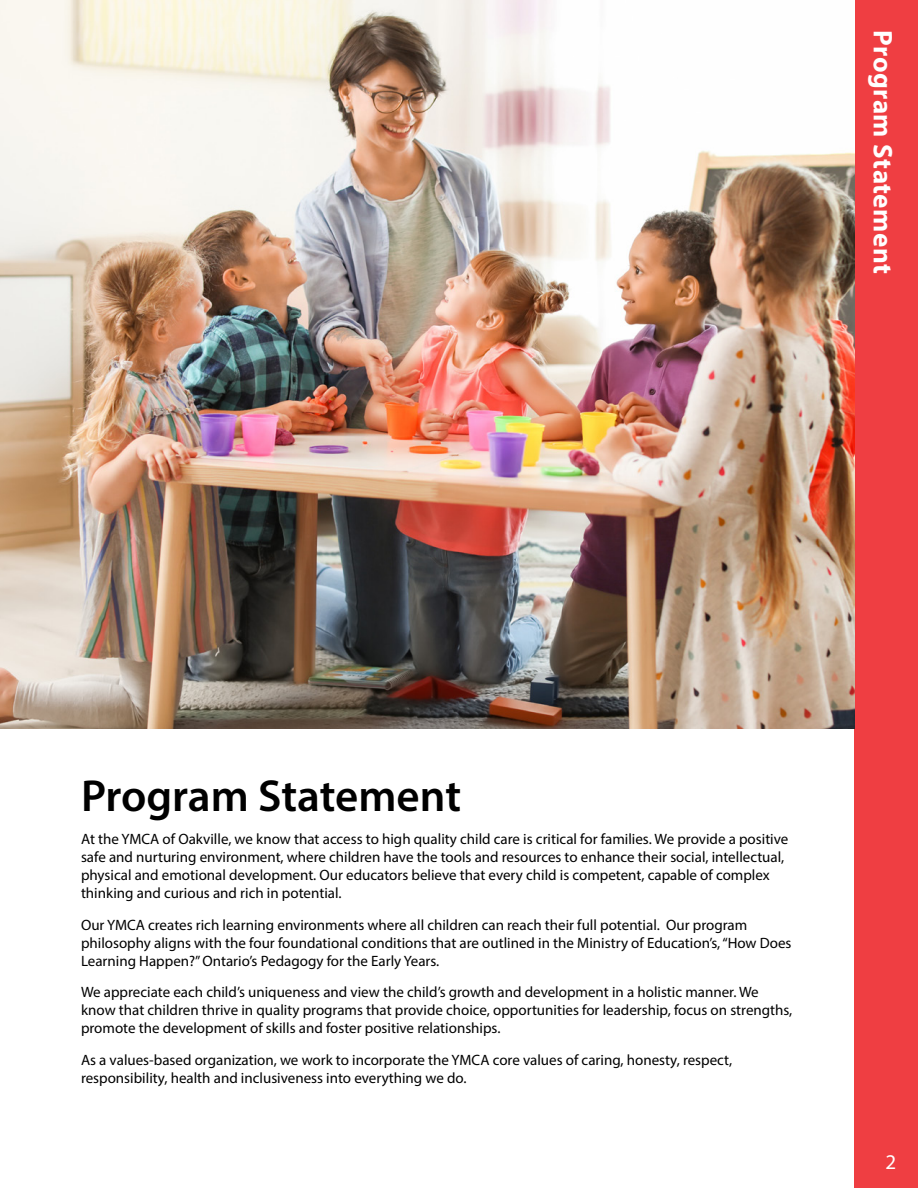
<style>
.page{position:relative;width:918px;height:1188px;background:#fff}
.page>*{position:absolute;margin:0;border:0;box-sizing:border-box;transform-origin:0 0}
.t1{font:600 45px "Myriad Pro";letter-spacing:-.005em;color:#000}
.t2{font:700 27px "Myriad Pro";letter-spacing:.015em;color:#fff}
.t3{font:21px "Myriad Pro";color:#fff}
.t4{font:15px/18px "Myriad Pro";color:#000}
</style>
<div class="page">
<div style="left:855px;top:0;width:63px;height:1188px;background:#ef3e42"></div>
<img style="left:0;top:0;width:855px;height:729px">
<h2 class="t2" style="left:901px;top:30px;width:245px;rotate:90deg">Program Statement</h2>
<h1 class="t1" style="left:81px;top:768px;width:382px">Program Statement</h1>
<p class="t4" style="left:81px;top:830px;width:709px">At the YMCA of Oakville, we know that access to high quality child care is critical for families. We provide a positive safe and nurturing environment, where children have the tools and resources to enhance their social, intellectual, physical and emotional development. Our educators believe that every child is competent, capable of complex thinking and curious and rich in potential.</p>
<p class="t4" style="left:81px;top:915px;width:712px">Our YMCA creates rich learning environments where all children can reach their full potential. Our program philosophy aligns with the four foundational conditions that are outlined in the Ministry of Education’s, “How Does<br>Learning Happen?” Ontario’s Pedagogy for the Early Years.</p>
<p class="t4" style="left:81px;top:983px;width:713px">We appreciate each child’s uniqueness and view the child’s growth and development in a holistic manner. We know that children thrive in quality programs that provide choice, opportunities for leadership, focus on strengths, promote the development of skills and foster positive relationships.</p>
<p class="t4" style="left:81px;top:1050px;width:653px">As a values-based organization, we work to incorporate the YMCA core values of caring, honesty, respect, responsibility, health and inclusiveness into everything we do.</p>
<h3 class="t3" style="left:886px;top:1149px;width:12px">2</h3>
</div>
